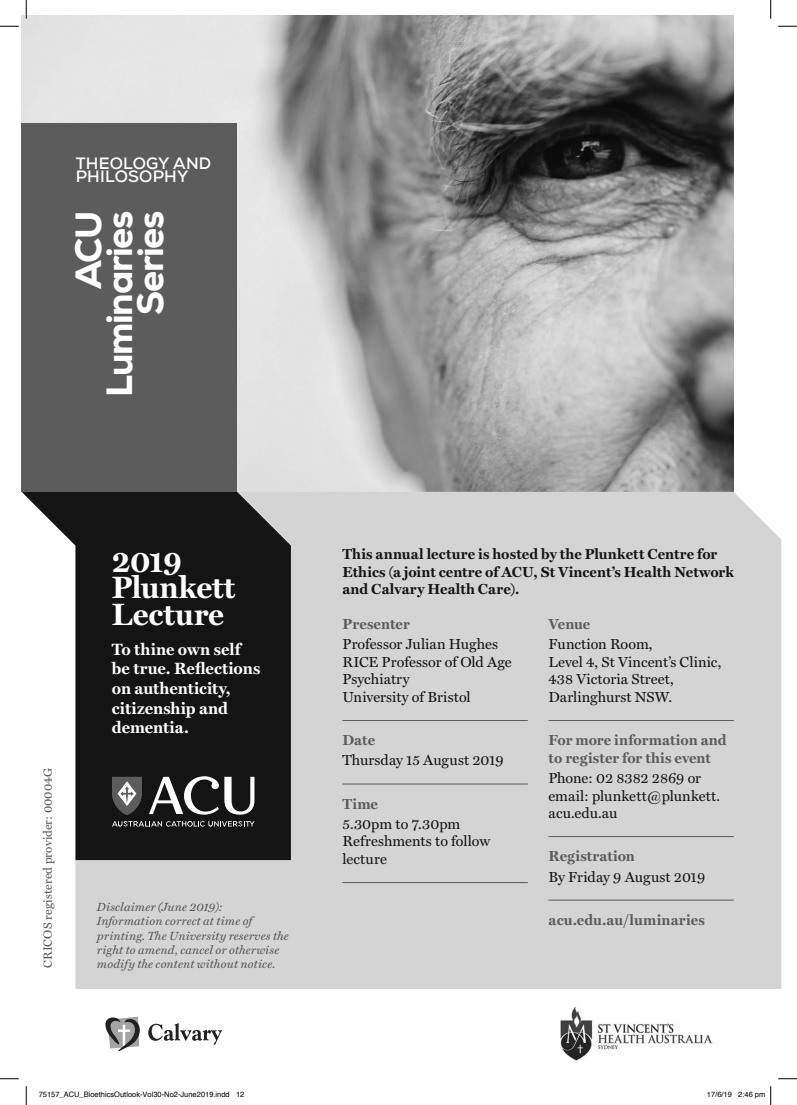
<style>
.page{position:relative;width:797px;height:1105px;background:#fff}
.page>*{position:absolute;margin:0;border:0;box-sizing:border-box;transform-origin:0 0}
.t1{font:800 36.5px/31px "Nexa";letter-spacing:-.035em;color:#fff;text-align:right}
.t2{font:700 31px/26.4px "Miller Text";letter-spacing:-.005em;color:#fff}
.t3{font:700 16.38px/19.8px "Miller Text";color:#fff}
.t4{font:700 16.38px/14px "Nexa";letter-spacing:.015em;color:#fff}
.t5{font:14.62px/17.5px "Miller Text";letter-spacing:.005em;color:#141414}
.t6{font:700 14.62px/17.5px "Miller Text";letter-spacing:.01em;color:#141414}
.t7{font:700 14.62px/17.5px "Miller Text";letter-spacing:.005em;color:#5c5c5c}
.t8{font:italic 11.88px/14.2px "Miller Text";letter-spacing:.015em;color:#555}
.t9{font:11.88px "Miller Text";letter-spacing:.01em;color:#555}
.t10{font:7.5px "Helvetica";color:#000}
</style>
<div class="page">
<img style="left:22px;top:16px;width:711px;height:476px">
<div style="left:75px;top:492px;width:706px;height:497px;background:#d4d4d4"></div>
<svg style="left:105px;top:1016px;width:35px;height:35px"></svg>
<svg style="left:148px;top:1023px;width:74px;height:21px"></svg>
<img style="left:560px;top:1006px;width:152px;height:54px">
<svg style="left:22px;top:492px;width:269px;height:368px;fill:#141414"></svg>
<div style="left:22px;top:124px;width:215px;height:368px;background:#5c5c5c"></div>
<svg style="left:112px;top:777px;width:30px;height:38px"></svg>
<svg style="left:112px;top:821px;width:142px;height:6px"></svg>
<svg style="left:149px;top:776px;width:105px;height:39px"></svg>
<hr style="left:342px;top:720px;width:186px;height:1px;background:#5c5c5c">
<hr style="left:342px;top:783px;width:186px;height:1px;background:#5c5c5c">
<hr style="left:342px;top:882px;width:186px;height:1px;background:#5c5c5c">
<hr style="left:548px;top:720px;width:185px;height:1px;background:#5c5c5c">
<hr style="left:548px;top:836px;width:185px;height:1px;background:#5c5c5c">
<hr style="left:548px;top:900px;width:185px;height:1px;background:#5c5c5c">
<svg style="left:0;top:25px;width:19px;height:2px"></svg>
<svg style="left:778px;top:25px;width:19px;height:2px"></svg>
<svg style="left:0;top:1078px;width:19px;height:1px"></svg>
<svg style="left:778px;top:1078px;width:19px;height:1px"></svg>
<svg style="left:25px;top:0;width:2px;height:19px"></svg>
<svg style="left:25px;top:1086px;width:2px;height:19px"></svg>
<svg style="left:770px;top:0;width:1px;height:19px"></svg>
<svg style="left:770px;top:1086px;width:1px;height:19px"></svg>
<p class="t4" style="left:76px;top:156px;width:137px">THEOLOGY AND<br>PHILOSOPHY</p>
<h1 class="t1" style="left:73px;top:397px;width:188px;rotate:-90deg">ACU<br>Luminaries<br>Series</h1>
<p class="t9" style="left:38px;top:968px;width:202px;rotate:-90deg">CRICOS registered provider: 00004G</p>
<h2 class="t2" style="left:112px;top:547px;width:125px">2019<br>Plunkett<br>Lecture</h2>
<p class="t3" style="left:112px;top:638px;width:150px">To thine own self be true. Reflections on authenticity, citizenship and dementia.</p>
<p class="t8" style="left:97px;top:899px;width:193px">Disclaimer (June 2019):<br>Information correct at time of printing. The University reserves the right to amend, cancel or otherwise modify the content without notice.</p>
<p class="t6" style="left:342px;top:545px;width:393px">This annual lecture is hosted by the Plunkett Centre for<br>Ethics (a joint centre of ACU, St Vincent’s Health Network and Calvary Health Care).</p>
<p class="t7" style="left:342px;top:615px;width:69px">Presenter</p>
<p class="t5" style="left:342px;top:635px;width:171px">Professor Julian Hughes<br>RICE Professor of Old Age<br>Psychiatry<br>University of Bristol</p>
<p class="t7" style="left:342px;top:731px;width:34px">Date</p>
<p class="t5" style="left:342px;top:751px;width:163px">Thursday 15 August 2019</p>
<p class="t7" style="left:342px;top:794px;width:37px">Time</p>
<p class="t5" style="left:342px;top:814px;width:149px">5.30pm to 7.30pm<br>Refreshments to follow lecture</p>
<p class="t7" style="left:548px;top:615px;width:43px">Venue</p>
<p class="t5" style="left:548px;top:635px;width:174px">Function Room,<br>Level 4, St Vincent’s Clinic,<br>438 Victoria Street,<br>Darlinghurst NSW.</p>
<p class="t7" style="left:548px;top:731px;width:180px">For more information and to register for this event</p>
<p class="t5" style="left:548px;top:768px;width:173px">Phone: 02 8382 2869 or email: plunkett@plunkett. acu.edu.au</p>
<p class="t7" style="left:548px;top:847px;width:88px">Registration</p>
<p class="t5" style="left:548px;top:867px;width:158px">By Friday 9 August 2019</p>
<p class="t7" style="left:548px;top:910px;width:158px">acu.edu.au/luminaries</p>
<p class="t10" style="left:39px;top:1089px;width:207px">75157_ACU_BioethicsOutlook-Vol30-No2-June2019.indd 12</p>
<p class="t10" style="left:707px;top:1089px;width:60px">17/6/19 2:46 pm</p>
</div>
